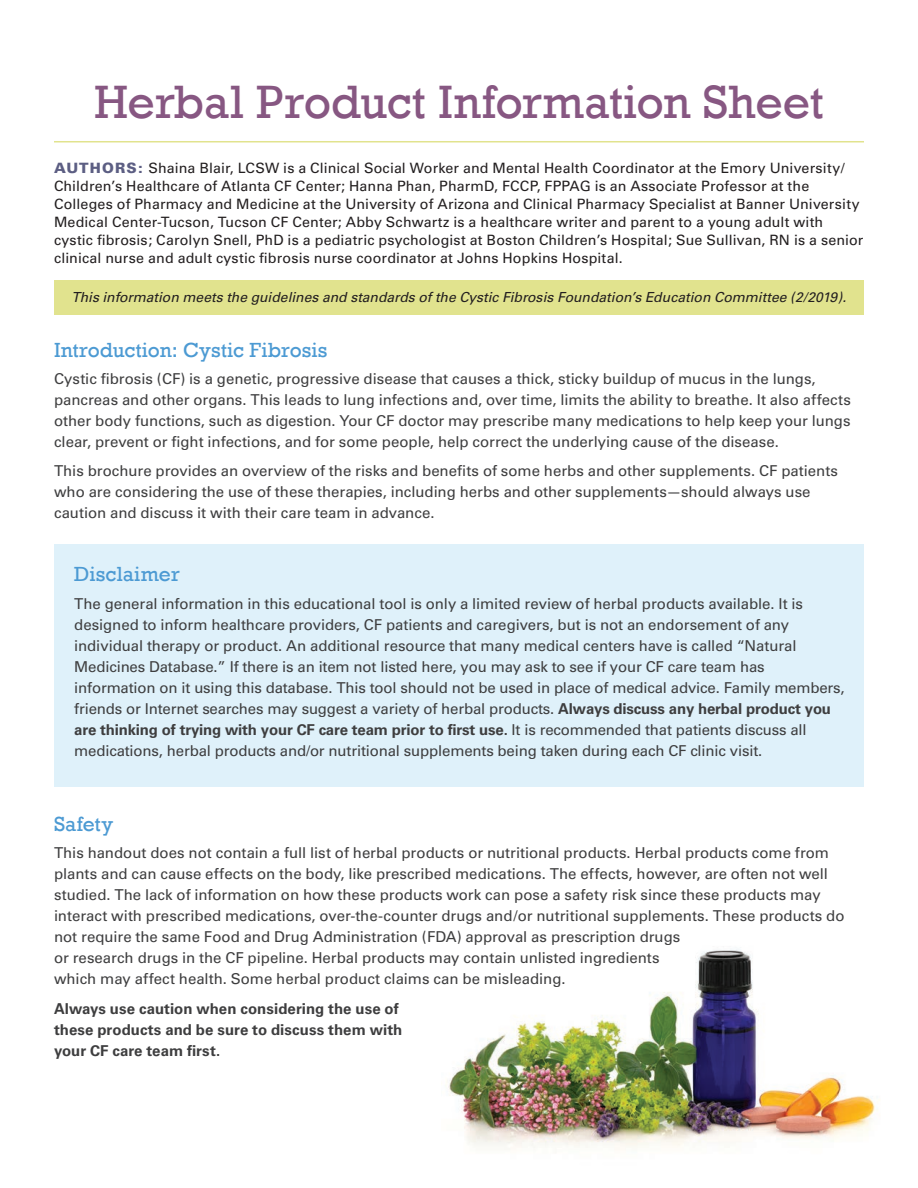
<style>
.page{position:relative;width:918px;height:1188px;background:#fff}
.page>*{position:absolute;margin:0;border:0;box-sizing:border-box;transform-origin:0 0}
.t1{font:48px "Rockwell";letter-spacing:-.01em;color:#875782}
.t2{font:21px "Rockwell";letter-spacing:.005em;color:#4c9ad3}
.t3{font:15px/21px "Univers";letter-spacing:-.005em;color:#3e3e3f}
.t4{font:700 15px/21px "Univers";letter-spacing:.005em;color:#3e3e3f}
.t5{font:14.25px/18px "Univers";letter-spacing:.01em;color:#231f20}
.t6{font:italic 13.8px "Univers";color:#231f20}
.s1{font-weight:900;color:#5c5e83}
.s2{font-weight:700}
</style>
<div class="page">
<div style="left:54px;top:280px;width:810px;height:35px;background:#e1e38e"></div>
<img style="left:446px;top:949px;width:434px;height:199px">
<div style="left:54px;top:544px;width:810px;height:243px;background:#dff1fa"></div>
<hr style="left:54px;top:141px;width:810px;height:1px;background:#e1e38e">
<p class="t1" style="left:94px;top:74px;width:731px">Herbal Product Information Sheet</p>
<p class="t5" style="left:54px;top:159px;width:811px"><span class="s1">AUTHORS:</span> Shaina Blair, LCSW is a Clinical Social Worker and Mental Health Coordinator at the Emory University/ Children’s Healthcare of Atlanta CF Center; Hanna Phan, PharmD, FCCP, FPPAG is an Associate Professor at the Colleges of Pharmacy and Medicine at the University of Arizona and Clinical Pharmacy Specialist at Banner University Medical Center-Tucson, Tucson CF Center; Abby Schwartz is a healthcare writer and parent to a young adult with cystic fibrosis; Carolyn Snell, PhD is a pediatric psychologist at Boston Children’s Hospital; Sue Sullivan, RN is a senior clinical nurse and adult cystic fibrosis nurse coordinator at Johns Hopkins Hospital.</p>
<p class="t6" style="left:72px;top:289px;width:776px">This information meets the guidelines and standards of the Cystic Fibrosis Foundation’s Education Committee (2/2019).</p>
<p class="t2" style="left:54px;top:337px;width:275px">Introduction: Cystic Fibrosis</p>
<p class="t3" style="left:54px;top:369px;width:798px">Cystic fibrosis (CF) is a genetic, progressive disease that causes a thick, sticky buildup of mucus in the lungs, pancreas and other organs. This leads to lung infections and, over time, limits the ability to breathe. It also affects other body functions, such as digestion. Your CF doctor may prescribe many medications to help keep your lungs clear, prevent or fight infections, and for some people, help correct the underlying cause of the disease.</p>
<p class="t3" style="left:54px;top:461px;width:786px">This brochure provides an overview of the risks and benefits of some herbs and other supplements. CF patients who are considering the use of these therapies, including herbs and other supplements—should always use caution and discuss it with their care team in advance.</p>
<p class="t2" style="left:74px;top:562px;width:107px">Disclaimer</p>
<p class="t3" style="left:74px;top:593px;width:772px">The general information in this educational tool is only a limited review of herbal products available. It is designed to inform healthcare providers, CF patients and caregivers, but is not an endorsement of any individual therapy or product. An additional resource that many medical centers have is called “Natural Medicines Database.” If there is an item not listed here, you may ask to see if your CF care team has information on it using this database. This tool should not be used in place of medical advice. Family members, friends or Internet searches may suggest a variety of herbal products. <span class="s2">Always discuss any herbal product you are thinking of trying with your CF care team prior to first use.</span> It is recommended that patients discuss all medications, herbal products and/or nutritional supplements being taken during each CF clinic visit.</p>
<p class="t2" style="left:54px;top:811px;width:61px">Safety</p>
<p class="t3" style="left:54px;top:843px;width:792px">This handout does not contain a full list of herbal products or nutritional products. Herbal products come from plants and can cause effects on the body, like prescribed medications. The effects, however, are often not well studied. The lack of information on how these products work can pose a safety risk since these products may interact with prescribed medications, over-the-counter drugs and/or nutritional supplements. These products do not require the same Food and Drug Administration (FDA) approval as prescription drugs<br>or research drugs in the CF pipeline. Herbal products may contain unlisted ingredients<br>which may affect health. Some herbal product claims can be misleading.</p>
<p class="t4" style="left:54px;top:998px;width:350px">Always use caution when considering the use of these products and be sure to discuss them with your CF care team first.</p>
</div>
